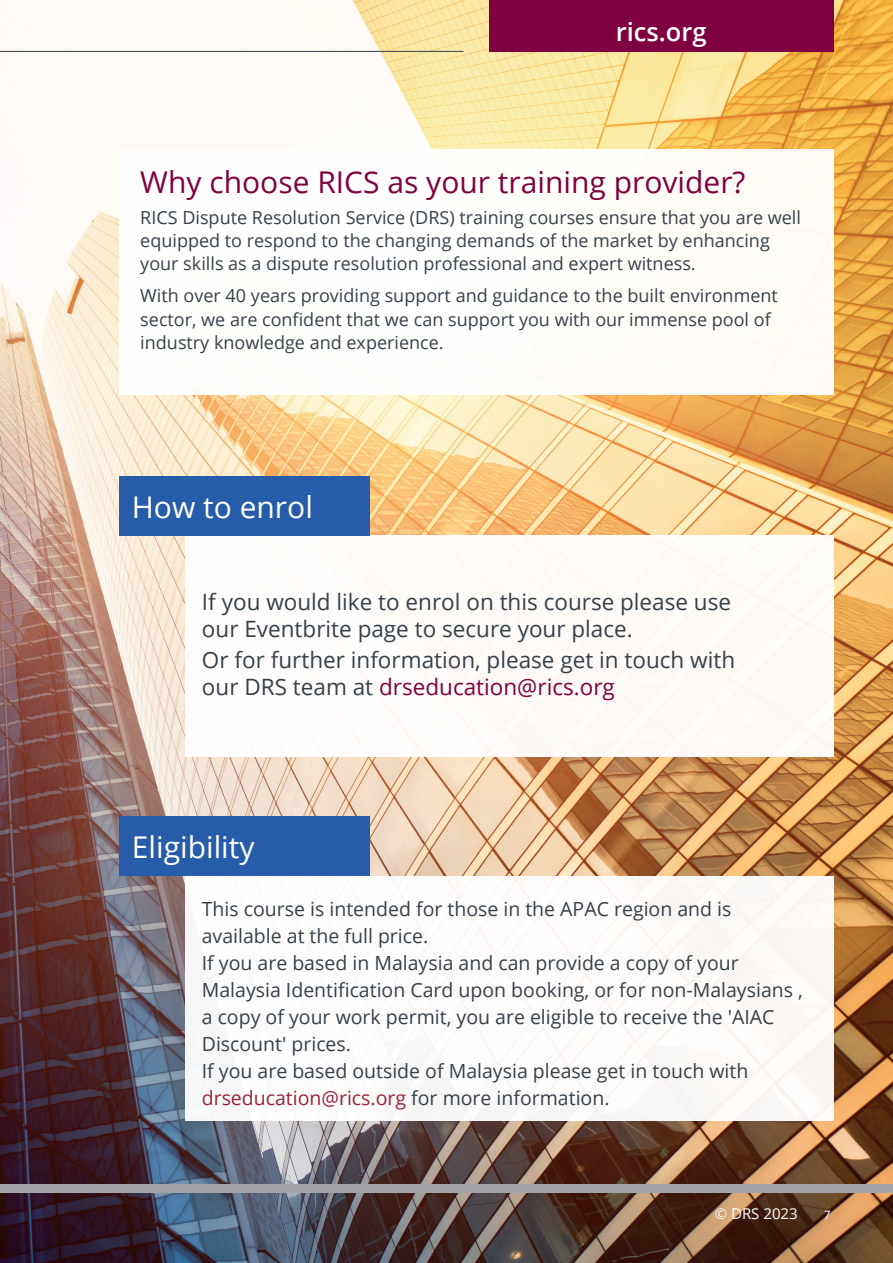
<style>
.page{position:relative;width:893px;height:1263px;background:#fff}
.page>*{position:absolute;margin:0;border:0;box-sizing:border-box;transform-origin:0 0}
.Body_copy{font:30px "Open Sans";color:#80013f}
.Body_intro{font:30px "Open Sans";color:#fff}
.Web_address_footer{font:600 25.5px "Open Sans";color:#fff}
.Body_copy-2{font:22.5px/27px "Open Sans";color:#36414a}
.Body_copy-3{font:19.5px/27px "Open Sans";color:#36414a}
.Body_copy-4{font:18px/23.4px "Open Sans";color:#36414a}
.Body_bullets{font:15px "Open Sans";color:#fff}
.t1{font:12.75px "Myriad Pro";color:#fff}
.s1{color:#81003f}
.s2{color:#9c2339}
</style>
<div class="page">
<img style="left:0;top:0;width:893px;height:1263px">
<div style="left:489px;top:0;width:344px;height:51px;background:#80013f"></div>
<hr style="left:0;top:51px;width:463px;height:1px;background:#36414a">
<div style="left:0;top:1184px;width:893px;height:9px;background:#a4a5a9"></div>
<div style="left:119px;top:149px;width:714px;height:245px;background:#fff"></div>
<div style="left:185px;top:536px;width:648px;height:221px;background:#fefbf8"></div>
<div style="left:119px;top:476px;width:251px;height:60px;background:#275caa"></div>
<div style="left:119px;top:816px;width:251px;height:60px;background:#275caa"></div>
<div style="left:185px;top:876px;width:648px;height:245px;background:#fff"></div>
<p class="Web_address_footer" style="left:616px;top:14px;width:92px">rics.org</p>
<p class="Body_copy" style="left:140px;top:162px;width:607px">Why choose RICS as your training provider?</p>
<p class="Body_copy-4" style="left:140px;top:205px;width:662px">RICS Dispute Resolution Service (DRS) training courses ensure that you are well equipped to respond to the changing demands of the market by enhancing your skills as a dispute resolution professional and expert witness.</p>
<p class="Body_copy-4" style="left:140px;top:284px;width:639px">With over 40 years providing support and guidance to the built environment sector, we are confident that we can support you with our immense pool of industry knowledge and experience.</p>
<p class="Body_intro" style="left:132px;top:486px;width:183px">How to enrol</p>
<p class="Body_copy-2" style="left:202px;top:588px;width:531px">If you would like to enrol on this course please use our Eventbrite page to secure your place.</p>
<p class="Body_copy-2" style="left:202px;top:646px;width:535px">Or for further information, please get in touch with our DRS team at <span class="s1">drseducation@rics.org</span></p>
<p class="Body_intro" style="left:132px;top:826px;width:124px">Eligibility</p>
<p class="Body_copy-3" style="left:202px;top:895px;width:603px">This course is intended for those in the APAC region and is available at the full price.<br>If you are based in Malaysia and can provide a copy of your Malaysia Identification Card upon booking, or for non-Malaysians , a copy of your work permit, you are eligible to receive the 'AIAC Discount' prices.<br>If you are based outside of Malaysia please get in touch with <span class="s2">drseducation@rics.org</span> for more information.</p>
<p class="Body_bullets" style="left:715px;top:1203px;width:85px">© DRS 2023</p>
<p class="t1" style="left:824px;top:1207px;width:8px">7</p>
</div>
